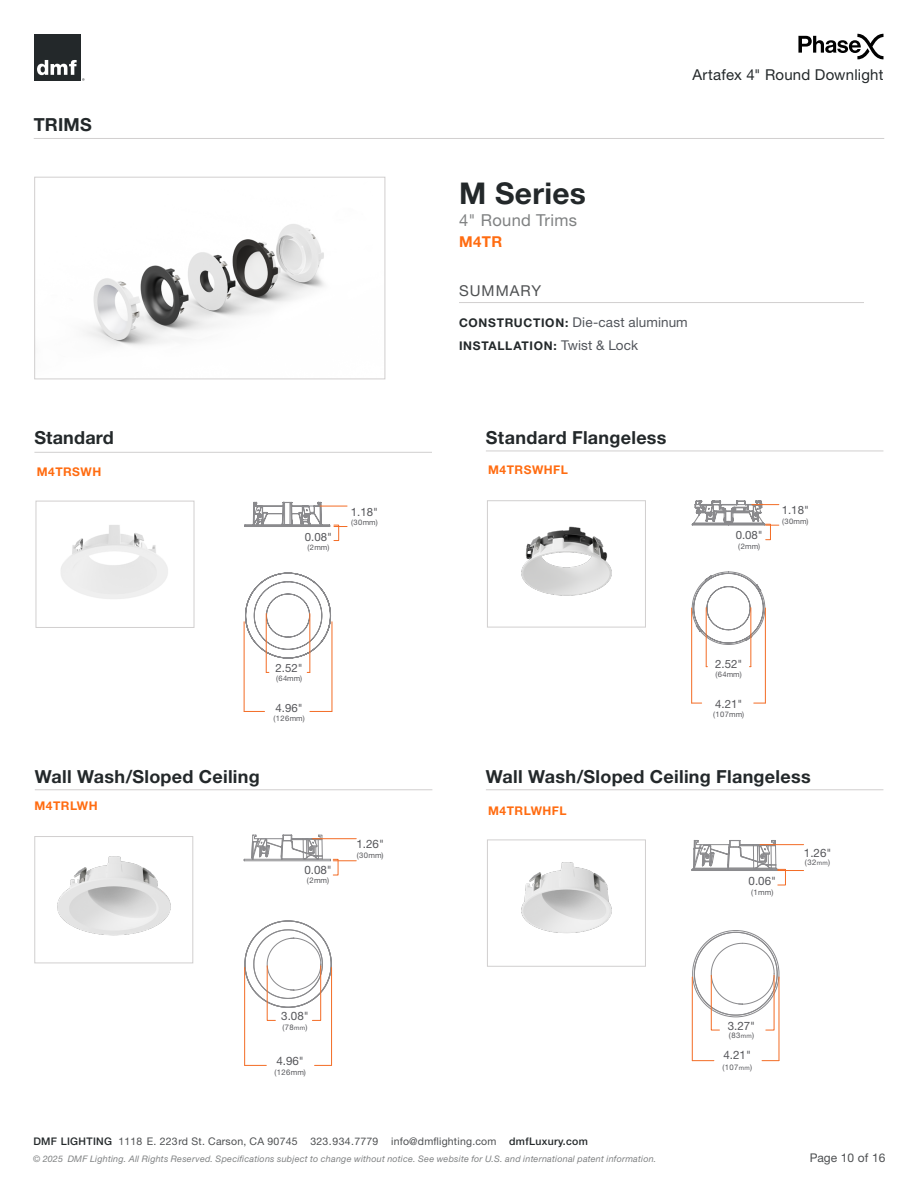
<style>
.page{position:relative;width:918px;height:1188px;background:#fff}
.page>*{position:absolute;margin:0;border:0;box-sizing:border-box;transform-origin:0 0}
.t1{font:700 30px "Helvetica Neue LT Std";letter-spacing:.01em;color:#23282a}
.t2{font:700 18px "Helvetica Neue LT Std";letter-spacing:.015em;color:#23282a}
.t3{font:16.5px "Helvetica Neue LT Std";letter-spacing:.02em;color:#7f8182}
.t4{font:15px "Helvetica Neue LT Std";letter-spacing:.015em;color:#23282a}
.t5{font:15px "Helvetica Neue LT Std";letter-spacing:.07em;color:#4e5052}
.t6{font:700 15px "Helvetica Neue LT Std";color:#ff6c11}
.t7{font:13.5px "Helvetica Neue LT Std";letter-spacing:.01em;color:#52555b}
.t8{font:700 12px "Helvetica Neue LT Std";letter-spacing:.04em;color:#ff6c11}
.t9{font:700 12px "Helvetica Neue LT Std";letter-spacing:.06em;color:#23282a}
.t10{font:12px "Helvetica Neue LT Std";color:#4e5052}
.t11{font:11.55px "Helvetica Neue LT Std";color:#55565a}
.t12{font:11.4px "Helvetica Neue LT Std";color:#55565a}
.t13{font:10.5px "Helvetica Neue LT Std";letter-spacing:.02em;color:#4e5052}
.t14{font:italic 9px "Helvetica Neue LT Std";letter-spacing:.025em;color:#7f8182}
.t15{font:7.8px "Helvetica Neue LT Std";letter-spacing:.05em;color:#55565a}
.t16{font:7.65px "Helvetica Neue LT Std";letter-spacing:.05em;color:#55565a}
.t17{font:7.65px "Helvetica Neue LT Std";color:#56575b}
.s1{font-size:6.3px}
.s2{font-weight:700;font-size:12px;color:#23282a}
.s3{font-weight:400;font-size:13.5px;color:#52555b}
.s4{font-weight:500;color:#23282a}
</style>
<div class="page">
<div style="left:34px;top:34px;width:47px;height:47px;background:#23282a"></div>
<svg style="left:37px;top:60px;width:47px;height:21px"></svg>
<svg style="left:798px;top:34px;width:86px;height:26px"></svg>
<hr style="left:459px;top:302px;width:405px;height:1px;background:#d1cfcf">
<hr style="left:34px;top:138px;width:850px;height:1px;background:#d1cfcf">
<img style="left:86px;top:224px;width:238px;height:122px">
<div style="left:34px;top:177px;width:351px;height:202px;border:1px solid #d1cfcf"></div>
<svg style="left:310px;top:711px;width:22px;height:1px"></svg>
<svg style="left:244px;top:711px;width:21px;height:1px"></svg>
<svg style="left:245px;top:573px;width:86px;height:85px"></svg>
<hr style="left:332px;top:622px;width:1px;height:89px;background:#f36c25">
<hr style="left:244px;top:622px;width:1px;height:89px;background:#f36c25">
<hr style="left:310px;top:614px;width:1px;height:58px;background:#f36c25">
<hr style="left:266px;top:614px;width:1px;height:58px;background:#f36c25">
<svg style="left:245px;top:501px;width:102px;height:40px"></svg>
<hr style="left:34px;top:452px;width:398px;height:1px;background:#d1cfcf">
<img style="left:61px;top:525px;width:107px;height:74px">
<div style="left:36px;top:501px;width:158px;height:127px;border:1px solid #d1cfcf"></div>
<hr style="left:35px;top:789px;width:397px;height:1px;background:#d1cfcf">
<hr style="left:244px;top:859px;width:86px;height:1px;background:#8a8a8d">
<hr style="left:244px;top:861px;width:86px;height:1px;background:#8a8a8d">
<svg style="left:252px;top:835px;width:71px;height:27px"></svg>
<hr style="left:313px;top:838px;width:43px;height:1px;background:#f36c25">
<svg style="left:330px;top:859px;width:26px;height:3px"></svg>
<svg style="left:315px;top:1065px;width:16px;height:1px"></svg>
<svg style="left:245px;top:1065px;width:21px;height:1px"></svg>
<hr style="left:331px;top:968px;width:1px;height:97px;background:#f36c25">
<hr style="left:244px;top:968px;width:1px;height:97px;background:#f36c25">
<svg style="left:254px;top:930px;width:69px;height:91px"></svg>
<img style="left:57px;top:856px;width:114px;height:80px">
<div style="left:34px;top:836px;width:159px;height:127px;border:1px solid #d1cfcf"></div>
<svg style="left:692px;top:572px;width:73px;height:73px"></svg>
<hr style="left:765px;top:608px;width:1px;height:95px;background:#f36c25">
<hr style="left:691px;top:608px;width:1px;height:95px;background:#f36c25">
<hr style="left:751px;top:608px;width:1px;height:59px;background:#f36c25">
<hr style="left:706px;top:608px;width:1px;height:59px;background:#f36c25">
<div style="left:766px;top:524px;width:5px;height:16px;border:1px solid #f36c25"></div>
<svg style="left:692px;top:500px;width:87px;height:27px"></svg>
<hr style="left:486px;top:451px;width:397px;height:1px;background:#d1cfcf">
<img style="left:521px;top:526px;width:91px;height:70px">
<div style="left:487px;top:500px;width:159px;height:127px;border:1px solid #d1cfcf"></div>
<svg style="left:691px;top:840px;width:113px;height:46px"></svg>
<svg style="left:762px;top:1060px;width:17px;height:1px"></svg>
<svg style="left:693px;top:1060px;width:21px;height:1px"></svg>
<hr style="left:779px;top:977px;width:1px;height:84px;background:#f36c25">
<hr style="left:692px;top:977px;width:1px;height:84px;background:#f36c25">
<svg style="left:694px;top:932px;width:83px;height:98px"></svg>
<hr style="left:486px;top:789px;width:397px;height:1px;background:#d1cfcf">
<img style="left:521px;top:862px;width:91px;height:71px">
<div style="left:487px;top:840px;width:159px;height:127px;border:1px solid #d1cfcf"></div>
<h2 class="t2" style="left:34px;top:114px;width:60px">TRIMS</h2>
<h2 class="t2" style="left:34px;top:426px;width:81px">Standard</h2>
<h3 class="t8" style="left:37px;top:465px;width:66px">M4TRSWH</h3>
<p class="t12" style="left:305px;top:530px;width:29px">0.08"</p>
<p class="t16" style="left:307px;top:543px;width:23px">(2mm)</p>
<p class="t12" style="left:351px;top:505px;width:29px">1.18"</p>
<p class="t16" style="left:351px;top:518px;width:28px">(30mm)</p>
<p class="t12" style="left:276px;top:662px;width:29px">2.52"</p>
<p class="t12" style="left:276px;top:701px;width:29px">4.96"</p>
<p class="t16" style="left:276px;top:674px;width:28px">(64mm)</p>
<p class="t16" style="left:274px;top:714px;width:33px">(126mm)</p>
<h2 class="t2" style="left:35px;top:765px;width:226px">Wall Wash/Sloped Ceiling</h2>
<h3 class="t8" style="left:35px;top:798px;width:65px">M4TRLWH</h3>
<p class="t11" style="left:304px;top:863px;width:29px">0.08"</p>
<p class="t15" style="left:307px;top:876px;width:24px">(2mm)</p>
<p class="t11" style="left:356px;top:837px;width:29px">1.26"</p>
<p class="t15" style="left:357px;top:850px;width:28px">(30mm)</p>
<p class="t11" style="left:281px;top:1009px;width:29px">3.08"</p>
<p class="t15" style="left:282px;top:1023px;width:27px">(78<span class="s1">mm</span>)</p>
<p class="t11" style="left:276px;top:1054px;width:29px">4.96"</p>
<p class="t15" style="left:274px;top:1068px;width:33px">(126mm)</p>
<h3 class="t4" style="left:692px;top:66px;width:193px">Artafex 4" Round Downlight</h3>
<h1 class="t1" style="left:459px;top:175px;width:129px">M Series</h1>
<h3 class="t3" style="left:459px;top:211px;width:120px">4" Round Trims</h3>
<h3 class="t6" style="left:459px;top:233px;width:45px">M4TR</h3>
<h3 class="t5" style="left:459px;top:281px;width:84px">SUMMARY</h3>
<h3 class="t7" style="left:459px;top:314px;width:230px"><span class="s2">CONSTRUCTION:</span> Die-cast aluminum</h3>
<h3 class="t9" style="left:459px;top:338px;width:181px">INSTALLATION: <span class="s3">Twist &amp; Lock</span></h3>
<h2 class="t2" style="left:486px;top:426px;width:182px">Standard Flangeless</h2>
<h3 class="t8" style="left:488px;top:463px;width:81px">M4TRSWHFL</h3>
<p class="t12" style="left:736px;top:529px;width:29px">0.08"</p>
<p class="t16" style="left:738px;top:541px;width:23px">(2mm)</p>
<p class="t12" style="left:782px;top:503px;width:29px">1.18"</p>
<p class="t16" style="left:782px;top:516px;width:28px">(30mm)</p>
<p class="t12" style="left:715px;top:657px;width:29px">2.52"</p>
<p class="t12" style="left:715px;top:697px;width:29px">4.21"</p>
<p class="t16" style="left:716px;top:670px;width:28px">(64mm)</p>
<p class="t16" style="left:713px;top:710px;width:33px">(107mm)</p>
<h2 class="t2" style="left:486px;top:765px;width:326px">Wall Wash/Sloped Ceiling Flangeless</h2>
<h3 class="t8" style="left:488px;top:803px;width:80px">M4TRLWHFL</h3>
<p class="t11" style="left:804px;top:846px;width:29px">1.26"</p>
<p class="t11" style="left:749px;top:874px;width:29px">0.06"</p>
<p class="t16" style="left:751px;top:887px;width:24px">(1mm)</p>
<p class="t16" style="left:805px;top:858px;width:27px">(32<span class="s1">mm</span>)</p>
<p class="t11" style="left:728px;top:1019px;width:29px">3.27"</p>
<p class="t11" style="left:724px;top:1048px;width:29px">4.21"</p>
<p class="t16" style="left:729px;top:1031px;width:27px">(83<span class="s1">mm</span>)</p>
<p class="t17" style="left:722px;top:1062px;width:31px">(107<span class="s1">mm</span>)</p>
<p class="t13" style="left:33px;top:1135px;width:556px"><span class="s4">DMF LIGHTING</span> 1118 E. 223rd St. Carson, CA 90745 323.934.7779 info@dmflighting.com <span class="s4">dmfLuxury.com</span></p>
<p class="t14" style="left:33px;top:1154px;width:625px">© 2025 DMF Lighting. All Rights Reserved. Specifications subject to change without notice. See website for U.S. and international patent information.</p>
<h3 class="t10" style="left:810px;top:1151px;width:77px">Page 10 of 16</h3>
</div>
